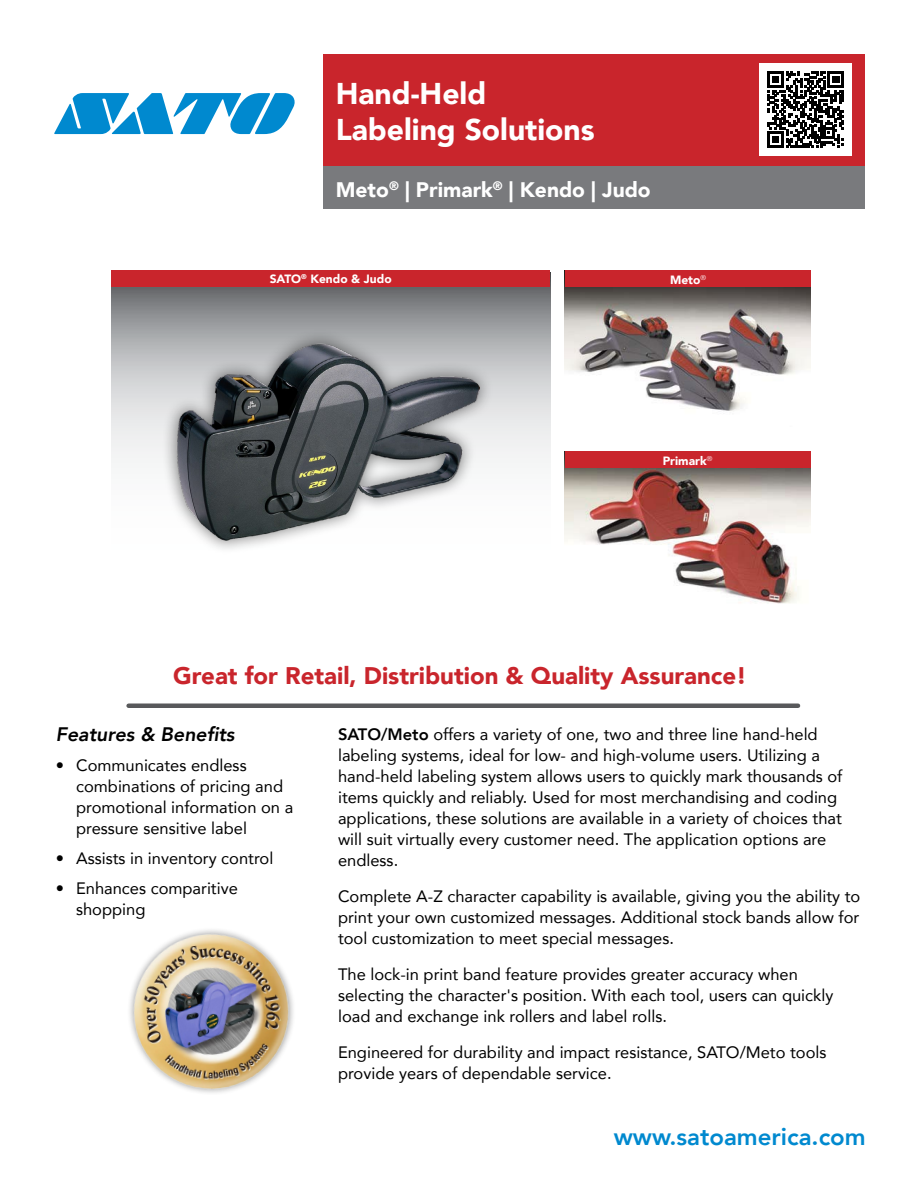
<style>
.page{position:relative;width:918px;height:1188px;background:#fff}
.page>*{position:absolute;margin:0;border:0;box-sizing:border-box;transform-origin:0 0}
.t1{font:900 30px/36px "Avenir";color:#fff}
.t2{font:900 24px "Avenir";color:#c9252c}
.t3{font:800 24px "Avenir";color:#0089cf}
.t4{font:900 21px "Avenir";color:#fff}
.t5{font:italic 800 19.5px "Avenir";color:#000}
.t6{font:16.5px/21px "Avenir";color:#000}
.t7{font:900 12px "Avenir";color:#fff}
.s1{font-weight:800}
</style>
<div class="page">
<svg style="left:111px;top:287px;width:439px;height:176px;background:#a7a9ab"></svg>
<div style="left:323px;top:54px;width:541px;height:112px;background:#c9252c"></div>
<hr style="left:129px;top:704px;width:669px;height:4px;background:#58595b">
<div style="left:760px;top:64px;width:92px;height:92px;background:#fff"></div>
<svg style="left:54px;top:93px;width:241px;height:41px"></svg>
<div style="left:323px;top:166px;width:541px;height:43px;background:#797a7d"></div>
<svg style="left:767px;top:71px;width:77px;height:77px"></svg>
<img style="left:129px;top:930px;width:164px;height:163px">
<div style="left:162px;top:330px;width:331px;height:225px;background:#000;opacity:.55"></div>
<img style="left:176px;top:342px;width:304px;height:200px">
<img style="left:565px;top:287px;width:246px;height:124px">
<img style="left:565px;top:468px;width:246px;height:136px">
<div style="left:565px;top:271px;width:246px;height:16px;background:#c9252c"></div>
<div style="left:565px;top:452px;width:246px;height:16px;background:#c9252c"></div>
<div style="left:111px;top:271px;width:439px;height:16px;background:#c9252c"></div>
<h1 class="t1" style="left:336px;top:75px;width:260px">Hand-Held<br>Labeling Solutions</h1>
<p class="t4" style="left:336px;top:172px;width:317px">Meto<sup>®</sup> | Primark<sup>®</sup> | Kendo | Judo</p>
<p class="t7" style="left:270px;top:268px;width:123px">SATO<sup>®</sup> Kendo &amp; Judo</p>
<p class="t7" style="left:670px;top:269px;width:38px">Meto<sup>®</sup></p>
<p class="t7" style="left:663px;top:450px;width:51px">Primark<sup>®</sup></p>
<h2 class="t2" style="left:173px;top:655px;width:575px">Great for Retail, Distribution &amp; Quality Assurance!</h2>
<p class="t5" style="left:56px;top:723px;width:180px">Features &amp; Benefits</p>
<p class="t6" style="left:76px;top:755px;width:219px;text-indent:-20px">• Communicates endless combinations of pricing and promotional information on a pressure sensitive label</p>
<p class="t6" style="left:56px;top:848px;width:219px">• Assists in inventory control</p>
<p class="t6" style="left:76px;top:878px;width:163px;text-indent:-20px">• Enhances comparitive shopping</p>
<p class="t6" style="left:338px;top:723px;width:506px"><span class="s1">SATO/Meto</span> offers a variety of one, two and three line hand-held labeling systems, ideal for low- and high-volume users. Utilizing a hand-held labeling system allows users to quickly mark thousands of items quickly and reliably. Used for most merchandising and coding applications, these solutions are available in a variety of choices that will suit virtually every customer need. The application options are endless.</p>
<p class="t6" style="left:338px;top:886px;width:524px;text-align:justify">Complete A-Z character capability is available, giving you the ability to print your own customized messages. Additional stock bands allow for tool customization to meet special messages.</p>
<p class="t6" style="left:338px;top:964px;width:497px">The lock-in print band feature provides greater accuracy when selecting the character's position. With each tool, users can quickly load and exchange ink rollers and label rolls.</p>
<p class="t6" style="left:338px;top:1042px;width:490px">Engineered for durability and impact resistance, SATO/Meto tools provide years of dependable service.</p>
<h2 class="t3" style="left:614px;top:1118px;width:253px">www.satoamerica.com</h2>
</div>
